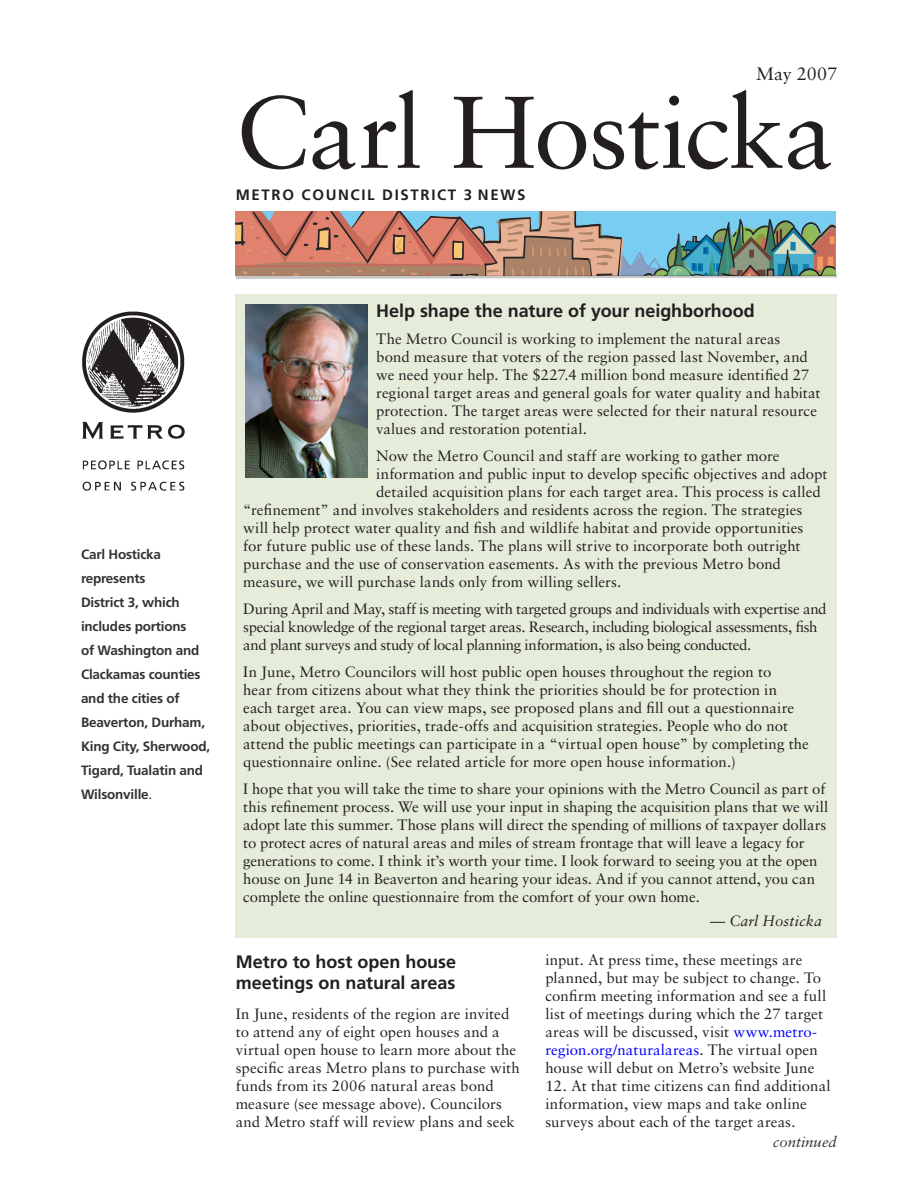
<style>
.page{position:relative;width:918px;height:1188px;background:#fff}
.page>*{position:absolute;margin:0;border:0;box-sizing:border-box;transform-origin:0 0}
.t1{font:102px "Sabon LT Std";letter-spacing:-.015em;color:#231f20}
.Heading_1{font:700 18px/21.6px "Frutiger LT Std";letter-spacing:-.005em;color:#231f20}
.t2{font:18px "Sabon LT Std";color:#231f20}
.Message_text{font:15px/18px "Sabon LT Std";color:#231f20}
.Message_text-2{font:15px/18px "Sabon LT Std";letter-spacing:-.02em;color:#231f20}
.t3{font:700 15px "Frutiger LT Std";letter-spacing:.11em;color:#231f20}
.Message_signature{font:italic 15px "Sabon LT Std";letter-spacing:.01em;color:#231f20}
.Normal__Web{font:italic 15px "Sabon LT Std";color:#333}
.t4{font:700 13.5px/24px "Frutiger LT Std";letter-spacing:-.015em;color:#333}
.s1{font-family:"Sabon LT Std";font-weight:400}
.s2{color:#00f}
</style>
<div class="page">
<img style="left:82px;top:311px;width:103px;height:180px">
<svg style="left:235px;top:212px;width:602px;height:67px;background:#a1938c"></svg>
<div style="left:236px;top:294px;width:601px;height:643px;background:#e6ecda"></div>
<img style="left:246px;top:304px;width:121px;height:174px">
<p class="t2" style="left:756px;top:63px;width:82px">May 2007</p>
<p class="t1" style="left:236px;top:72px;width:600px">Carl Hosticka</p>
<p class="t3" style="left:236px;top:186px;width:291px">Metro Council District 3 news</p>
<p class="t4" style="left:81px;top:543px;width:131px">Carl Hosticka represents<br>District 3, which includes portions<br>of Washington and<br>Clackamas counties and the cities of<br>Beaverton, Durham,<br>King City, Sherwood,<br>Tigard, Tualatin and<br>Wilsonville<span class="s1">.</span></p>
<p class="Heading_1" style="left:376px;top:300px;width:380px">Help shape the nature of your neighborhood</p>
<p class="Message_text" style="left:376px;top:329px;width:446px">The Metro Council is working to implement the natural areas<br>bond measure that voters of the region passed last November, and we need your help. The $227.4 million bond measure identified 27 regional target areas and general goals for water quality and habitat protection. The target areas were selected for their natural resource values and restoration potential.</p>
<p class="Message_text" style="left:376px;top:446px;width:405px">Now the Metro Council and staff are working to gather more</p>
<p class="Message_text" style="left:376px;top:464px;width:453px">information and public input to develop specific objectives and adopt</p>
<p class="Message_text" style="left:376px;top:482px;width:446px">detailed acquisition plans for each target area. This process is called</p>
<p class="Message_text" style="left:243px;top:500px;width:561px">“refinement” and involves stakeholders and residents across the region. The strategies</p>
<p class="Message_text" style="left:243px;top:518px;width:562px">will help protect water quality and fish and wildlife habitat and provide opportunities</p>
<p class="Message_text" style="left:243px;top:536px;width:559px">for future public use of these lands. The plans will strive to incorporate both outright</p>
<p class="Message_text" style="left:243px;top:554px;width:539px">purchase and the use of conservation easements. As with the previous Metro bond</p>
<p class="Message_text" style="left:243px;top:572px;width:380px">measure, we will purchase lands only from willing sellers.</p>
<p class="Message_text-2" style="left:243px;top:599px;width:585px">During April and May, staff is meeting with targeted groups and individuals with expertise and special knowledge of the regional target areas. Research, including biological assessments, fish and plant surveys and study of local planning information, is also being conducted.</p>
<p class="Message_text" style="left:243px;top:662px;width:567px">In June, Metro Councilors will host public open houses throughout the region to<br>hear from citizens about what they think the priorities should be for protection in each target area. You can view maps, see proposed plans and fill out a questionnaire about objectives, priorities, trade-offs and acquisition strategies. People who do not attend the public meetings can participate in a “virtual open house” by completing the questionnaire online. (See related article for more open house information.)</p>
<p class="Message_text" style="left:243px;top:779px;width:586px">I hope that you will take the time to share your opinions with the Metro Council as part of this refinement process. We will use your input in shaping the acquisition plans that we will adopt late this summer. Those plans will direct the spending of millions of taxpayer dollars to protect acres of natural areas and miles of stream frontage that will leave a legacy for generations to come. I think it’s worth your time. I look forward to seeing you at the open house on June 14 in Beaverton and hearing your ideas. And if you cannot attend, you can complete the online questionnaire from the comfort of your own home.</p>
<p class="Message_signature" style="left:710px;top:912px;width:113px">— Carl Hosticka</p>
<p class="Heading_1" style="left:236px;top:951px;width:222px">Metro to host open house meetings on natural areas</p>
<p class="Message_text" style="left:236px;top:1005px;width:285px">In June, residents of the region are invited to attend any of eight open houses and a virtual open house to learn more about the specific areas Metro plans to purchase with funds from its 2006 natural areas bond measure (see message above). Councilors and Metro staff will review plans and seek</p>
<p class="Message_text" style="left:545px;top:951px;width:282px">input. At press time, these meetings are planned, but may be subject to change. To confirm meeting information and see a full list of meetings during which the 27 target areas will be discussed, visit <span class="s2">www.metro&shy;region.org/naturalareas</span>. The virtual open house will debut on Metro’s website June</p>
<p class="Message_text" style="left:545px;top:1077px;width:287px">12. At that time citizens can find additional information, view maps and take online surveys about each of the target areas.</p>
<p class="Normal__Web" style="left:773px;top:1133px;width:66px">continued</p>
</div>
